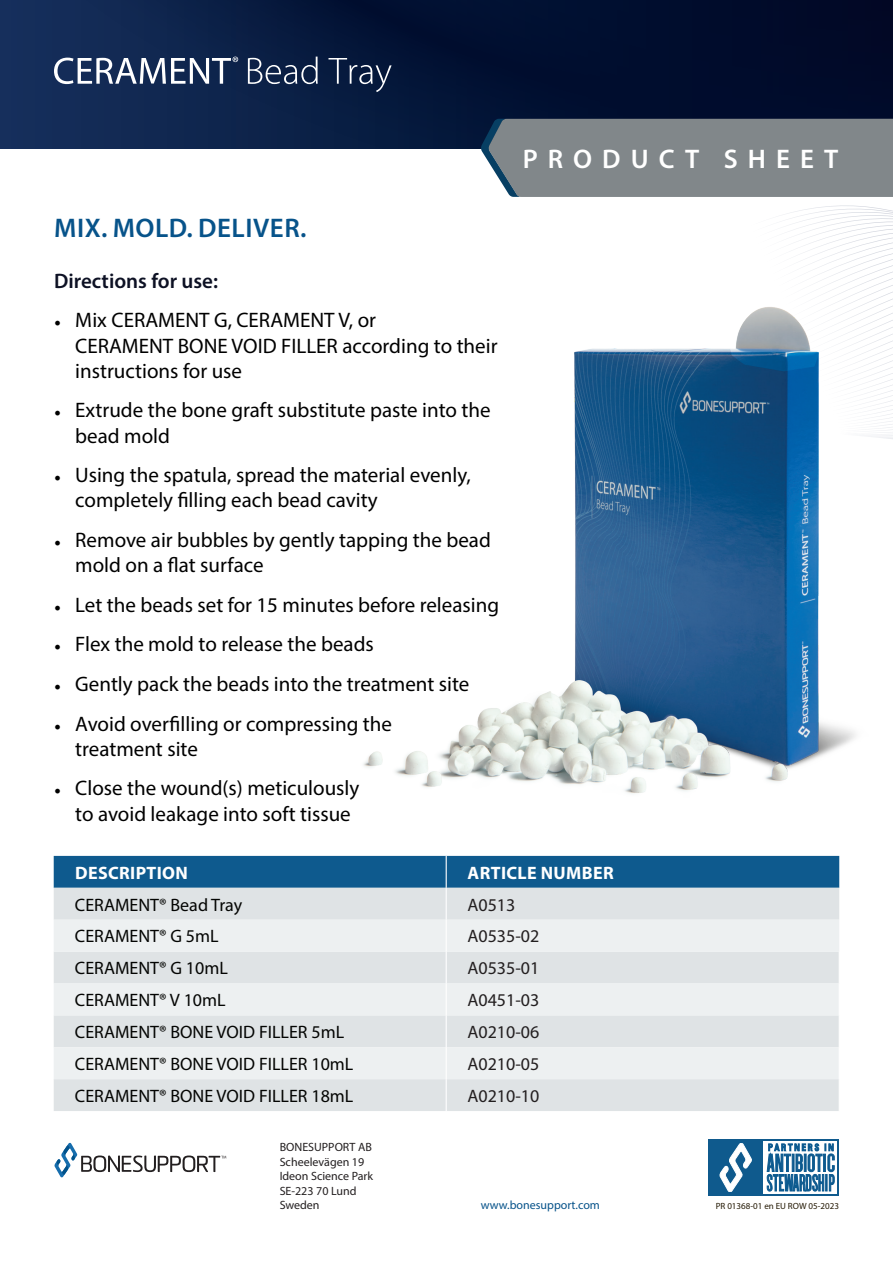
<style>
.page{position:relative;width:893px;height:1263px;background:#fff}
.page>*{position:absolute;margin:0;border:0;box-sizing:border-box;transform-origin:0 0}
.t1{font:600 27px "Myriad Pro";letter-spacing:.02em;color:#07538a}
.t2{font:600 27px "Myriad Pro";letter-spacing:.37em;color:#fff}
.t3{font:21px/25.2px "Myriad Pro";color:#000}
.t4{font:600 21px "Myriad Pro";color:#0d1124}
.t5{font:18px "Myriad Pro";color:#040503}
.t6{font:18px "Myriad Pro";color:#231f20}
.t7{font:700 18px "Myriad Pro";letter-spacing:.02em;color:#fff}
.t8{font:12px/14.4px "Myriad Pro";color:#231f20}
.t9{font:12px "Myriad Pro";color:#07538a}
.t10{font:9px "Myriad Pro";color:#251a05}
.s1{font-family:"Minion Pro";font-size:18px}
</style>
<div class="page">
<svg style="left:0;top:0;width:316px;height:149px;background:#0f264f"></svg>
<svg style="left:54px;top:1142px;width:172px;height:36px"></svg>
<div style="left:708px;top:1139px;width:131px;height:57px;background:#0f5a8d"></div>
<svg style="left:720px;top:1143px;width:32px;height:49px"></svg>
<div style="left:763px;top:1141px;width:74px;height:53px;background:#fff"></div>
<svg style="left:767px;top:1143px;width:68px;height:49px"></svg>
<svg style="left:316px;top:0;width:577px;height:298px"></svg>
<img style="left:363px;top:298px;width:530px;height:496px">
<svg style="left:248px;top:57px;width:70px;height:27px;background:#40506d"></svg>
<svg style="left:328px;top:58px;width:64px;height:34px;background:#263655"></svg>
<svg style="left:54px;top:57px;width:184px;height:27px"></svg>
<div style="left:481px;top:119px;width:412px;height:78px;background:#81878a"></div>
<div style="left:54px;top:856px;width:785px;height:32px;background:#0e5a8e"></div>
<div style="left:54px;top:888px;width:785px;height:223px;background:#dfe3e5"></div>
<svg style="left:54px;top:920px;width:785px;height:159px;background:#e7eaec"></svg>
<hr style="left:446px;top:856px;width:1px;height:32px;background:#fff">
<hr style="left:446px;top:888px;width:1px;height:32px;background:#fff">
<hr style="left:446px;top:920px;width:1px;height:31px;background:#fff">
<hr style="left:446px;top:951px;width:1px;height:32px;background:#fff">
<hr style="left:446px;top:1015px;width:1px;height:32px;background:#fff">
<hr style="left:446px;top:1079px;width:1px;height:32px;background:#fff">
<hr style="left:446px;top:1047px;width:1px;height:32px;background:#fff">
<hr style="left:446px;top:983px;width:1px;height:32px;background:#fff">
<p class="t1" style="left:54px;top:211px;width:254px">MIX. MOLD. DELIVER.</p>
<p class="t4" style="left:54px;top:267px;width:165px">Directions for use:</p>
<p class="t3" style="left:75px;top:307px;width:424px;text-indent:-21px"><span class="s1">•</span> Mix CERAMENT G, CERAMENT V, or<br>CERAMENT BONE VOID FILLER according to their instructions for use</p>
<p class="t3" style="left:75px;top:397px;width:417px;text-indent:-21px"><span class="s1">•</span> Extrude the bone graft substitute paste into the bead mold</p>
<p class="t3" style="left:75px;top:462px;width:397px;text-indent:-21px"><span class="s1">•</span> Using the spatula, spread the material evenly, completely filling each bead cavity</p>
<p class="t3" style="left:75px;top:527px;width:417px;text-indent:-21px"><span class="s1">•</span> Remove air bubbles by gently tapping the bead mold on a flat surface</p>
<p class="t3" style="left:54px;top:592px;width:447px"><span class="s1">•</span> Let the beads set for 15 minutes before releasing</p>
<p class="t3" style="left:54px;top:631px;width:321px"><span class="s1">•</span> Flex the mold to release the beads</p>
<p class="t3" style="left:54px;top:671px;width:417px"><span class="s1">•</span> Gently pack the beads into the treatment site</p>
<p class="t3" style="left:75px;top:711px;width:318px;text-indent:-21px"><span class="s1">•</span> Avoid overfilling or compressing the treatment site</p>
<p class="t3" style="left:75px;top:775px;width:286px;text-indent:-21px"><span class="s1">•</span> Close the wound(s) meticulously to avoid leakage into soft tissue</p>
<p class="t2" style="left:523px;top:142px;width:317px">PRODUCT SHEET</p>
<p class="t7" style="left:75px;top:861px;width:114px">DESCRIPTION</p>
<p class="t7" style="left:468px;top:861px;width:148px">ARTICLE NUMBER</p>
<p class="t5" style="left:75px;top:893px;width:169px">CERAMENT® Bead Tray</p>
<p class="t6" style="left:467px;top:893px;width:49px">A0513</p>
<p class="t5" style="left:75px;top:925px;width:145px">CERAMENT® G 5mL</p>
<p class="t6" style="left:467px;top:925px;width:73px">A0535-02</p>
<p class="t5" style="left:75px;top:957px;width:154px">CERAMENT® G 10mL</p>
<p class="t6" style="left:467px;top:957px;width:73px">A0535-01</p>
<p class="t5" style="left:75px;top:989px;width:152px">CERAMENT® V 10mL</p>
<p class="t6" style="left:467px;top:989px;width:73px">A0451-03</p>
<p class="t5" style="left:75px;top:1021px;width:271px">CERAMENT® BONE VOID FILLER 5mL</p>
<p class="t6" style="left:467px;top:1021px;width:73px">A0210-06</p>
<p class="t5" style="left:75px;top:1053px;width:280px">CERAMENT® BONE VOID FILLER 10mL</p>
<p class="t6" style="left:467px;top:1053px;width:73px">A0210-05</p>
<p class="t5" style="left:75px;top:1085px;width:280px">CERAMENT® BONE VOID FILLER 18mL</p>
<p class="t6" style="left:467px;top:1085px;width:73px">A0210-10</p>
<p class="t8" style="left:280px;top:1140px;width:95px">BONESUPPORT AB<br>Scheelevägen 19<br>Ideon Science Park<br>SE-223 70 Lund<br>Sweden</p>
<p class="t9" style="left:481px;top:1197px;width:121px">www.bonesupport.com</p>
<p class="t10" style="left:716px;top:1200px;width:125px">PR 01368-01 en EU ROW 05-2023</p>
</div>
